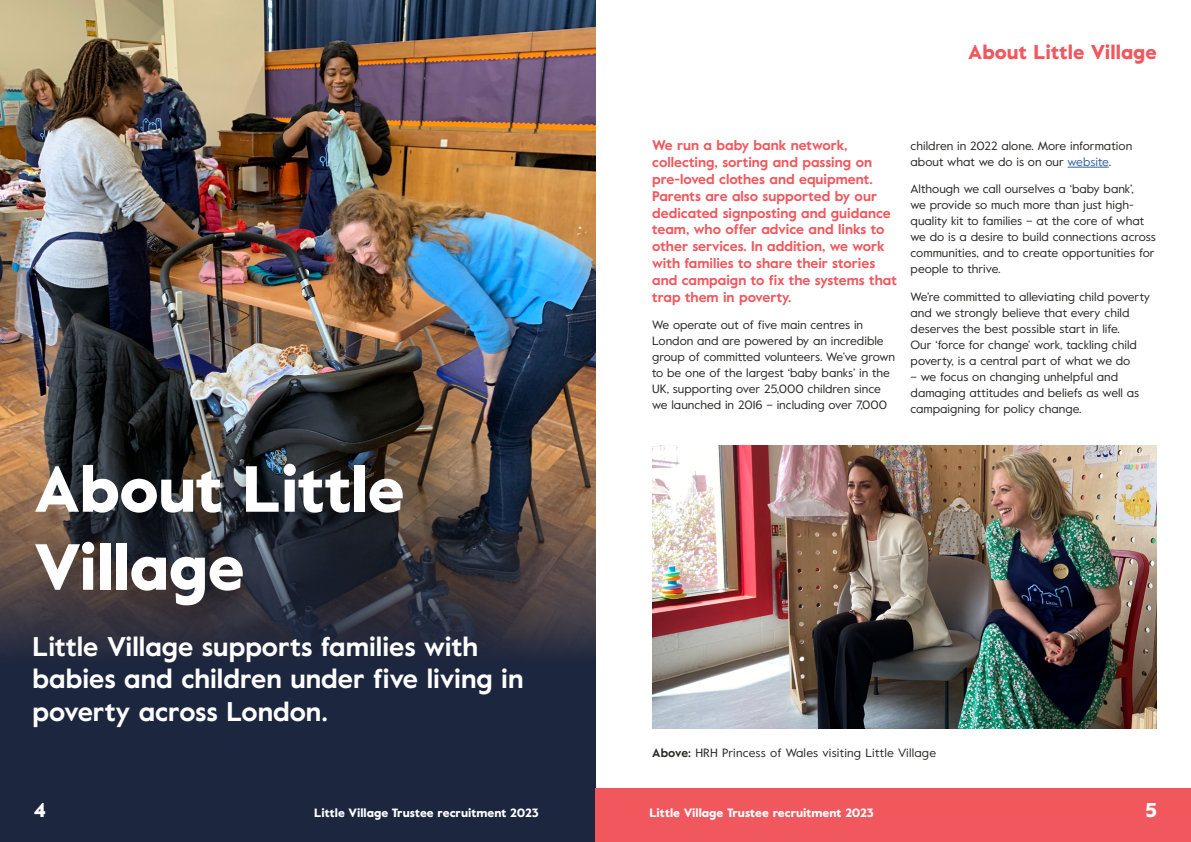
<style>
.page{position:relative;width:1191px;height:842px;background:#fff}
.page>*{position:absolute;margin:0;border:0;box-sizing:border-box;transform-origin:0 0}
.t1{font:900 65px/78px "Value";letter-spacing:-.01em;color:#fff}
.t2{font:700 27px/32.4px "Value";color:#fff}
.t3{font:900 20px "Value";color:#f0585e}
.t4{font:900 20px "Value";color:#fff}
.t5{font:700 14px/16.8px "Value";color:#f0585e}
.t6{font:12px/16px "Value";color:#282827}
.t7{font:900 12px "Value";color:#fff}
.s1{color:#3361a0}
.s2{font-weight:700}
</style>
<div class="page">
<img style="left:0;top:0;width:595px;height:217px">
<img style="left:0;top:217px;width:595px;height:625px">
<hr style="left:1067px;top:167px;width:41px;height:1px;background:#3361a0">
<div style="left:595px;top:788px;width:596px;height:54px;background:#f0585e"></div>
<img style="left:652px;top:445px;width:505px;height:284px">
<h1 class="t1" style="left:34px;top:450px;width:372px">About Little<br>Village</h1>
<h2 class="t2" style="left:33px;top:630px;width:492px">Little Village supports families with babies and children under five living in poverty across London.</h2>
<h3 class="t3" style="left:968px;top:39px;width:190px">About Little Village</h3>
<p class="t5" style="left:652px;top:137px;width:246px">We run a baby bank network, collecting, sorting and passing on pre-loved clothes and equipment.<br>Parents are also supported by our dedicated signposting and guidance team, who offer advice and links to other services. In addition, we work with families to share their stories and campaign to fix the systems that trap them in poverty.</p>
<p class="t6" style="left:652px;top:316px;width:244px">We operate out of five main centres in London and are powered by an incredible group of committed volunteers. We’ve grown to be one of the largest ‘baby banks’ in the UK, supporting over 25,000 children since we launched in 2016 – including over 7,000</p>
<p class="t6" style="left:910px;top:137px;width:223px">children in 2022 alone. More information about what we do is on our <span class="s1">website</span>.</p>
<p class="t6" style="left:910px;top:181px;width:247px">Although we call ourselves a ‘baby bank’,<br>we provide so much more than just high&shy;quality kit to families – at the core of what we do is a desire to build connections across communities, and to create opportunities for people to thrive.</p>
<p class="t6" style="left:910px;top:288px;width:241px">We’re committed to alleviating child poverty and we strongly believe that every child deserves the best possible start in life.<br>Our ‘force for change’ work, tackling child poverty, is a central part of what we do</p>
<p class="t6" style="left:910px;top:368px;width:230px">– we focus on changing unhelpful and damaging attitudes and beliefs as well as campaigning for policy change.</p>
<p class="t6" style="left:652px;top:744px;width:285px"><span class="s2">Above:</span> HRH Princess of Wales visiting Little Village</p>
<h3 class="t4" style="left:34px;top:796px;width:13px">4</h3>
<p class="t7" style="left:649px;top:804px;width:226px">Little Village Trustee recruitment 2023</p>
<h3 class="t4" style="left:1145px;top:796px;width:13px">5</h3>
<p class="t7" style="left:314px;top:804px;width:226px">Little Village Trustee recruitment 2023</p>
</div>
